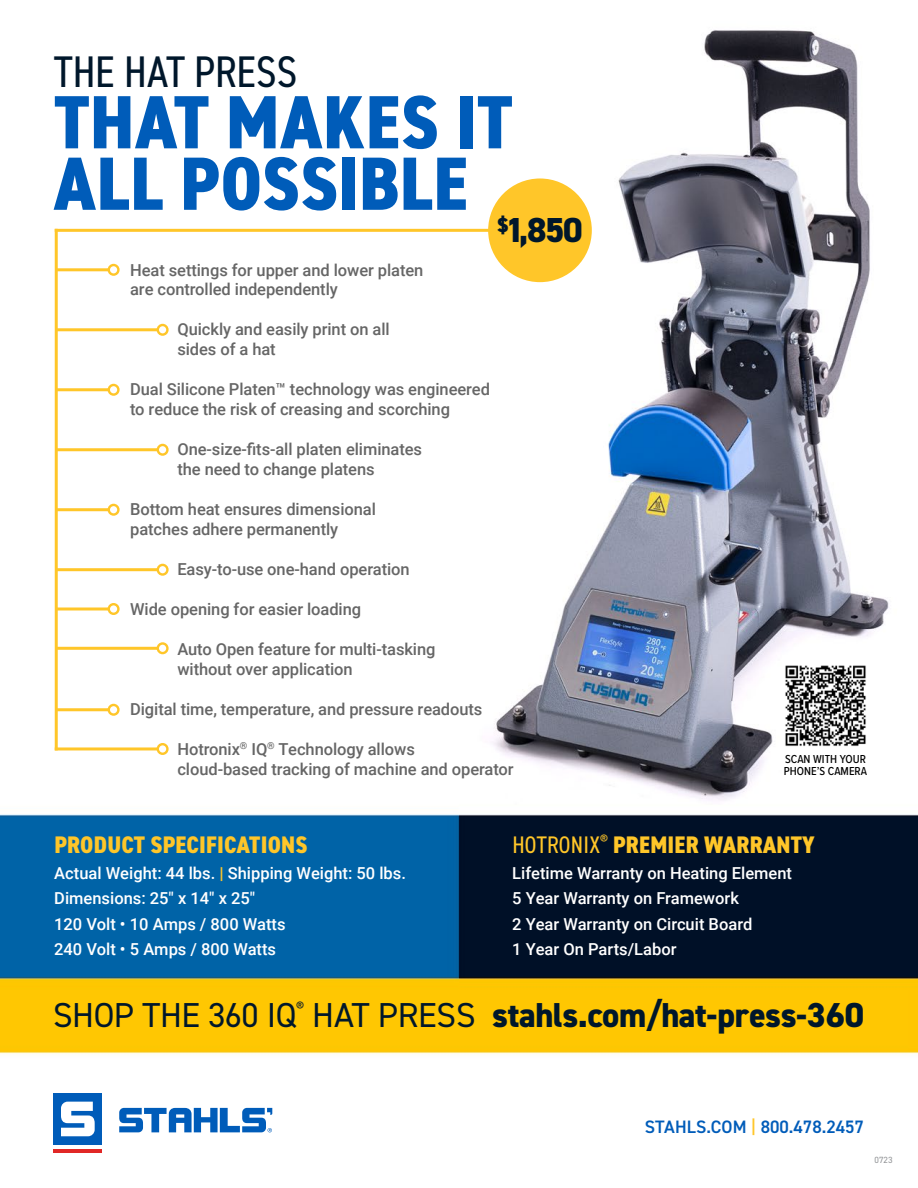
<style>
.page{position:relative;width:918px;height:1188px;background:#fff}
.page>*{position:absolute;margin:0;border:0;box-sizing:border-box;transform-origin:0 0}
.t1{font:800 condensed 75.6px/61.5px "DIN2014";letter-spacing:.005em;color:#005cb9}
.t2{font:condensed 44.4px "DIN2014";color:#00172b}
.t3{font:800 34.8px "DIN2014";color:#00172b}
.t4{font:800 34.65px "DIN2014";letter-spacing:-.01em;color:#00172b}
.t5{font:34.65px "DIN2014";letter-spacing:-.015em;color:#00172b}
.t6{font:800 condensed 24px "DIN2014";letter-spacing:.01em;color:#ffc629}
.t7{font:600 18px "DIN2014";color:#005cb9}
.t8{font:500 16.5px/19.8px "Roboto";letter-spacing:-.005em;color:#666}
.t9{font:500 16.5px/25.5px "Roboto";color:#fff}
.t10{font:13.95px "DIN2014";color:#00172b}
.t11{font:500 12px/12px "Proxima Nova Cond";color:#000}
.t12{font:9px "DIN2014";color:#939598}
.s1{font-weight:900;color:#ffc629}
.s2{font-weight:400}
.s3{color:#ffc629}
</style>
<div class="page">
<img style="left:0;top:30px;width:918px;height:1103px">
<hr style="left:55px;top:229px;width:501px;height:3px;background:#ffc629">
<hr style="left:55px;top:229px;width:3px;height:521px;background:#ffc629">
<hr style="left:56px;top:268px;width:53px;height:3px;background:#ffc629">
<div style="left:108px;top:264px;width:12px;height:12px;border:2px solid #ffc629;border-radius:50%"></div>
<hr style="left:56px;top:328px;width:102px;height:3px;background:#ffc629">
<div style="left:157px;top:324px;width:12px;height:12px;border:2px solid #ffc629;border-radius:50%"></div>
<hr style="left:56px;top:388px;width:53px;height:3px;background:#ffc629">
<div style="left:108px;top:384px;width:12px;height:12px;border:2px solid #ffc629;border-radius:50%"></div>
<hr style="left:56px;top:448px;width:102px;height:3px;background:#ffc629">
<div style="left:157px;top:444px;width:12px;height:12px;border:2px solid #ffc629;border-radius:50%"></div>
<hr style="left:56px;top:508px;width:53px;height:3px;background:#ffc629">
<div style="left:108px;top:504px;width:12px;height:12px;border:2px solid #ffc629;border-radius:50%"></div>
<hr style="left:56px;top:568px;width:102px;height:3px;background:#ffc629">
<div style="left:157px;top:564px;width:12px;height:12px;border:2px solid #ffc629;border-radius:50%"></div>
<hr style="left:56px;top:608px;width:53px;height:3px;background:#ffc629">
<div style="left:108px;top:603px;width:12px;height:12px;border:2px solid #ffc629;border-radius:50%"></div>
<hr style="left:56px;top:647px;width:102px;height:3px;background:#ffc629">
<div style="left:157px;top:642px;width:12px;height:12px;border:2px solid #ffc629;border-radius:50%"></div>
<hr style="left:56px;top:708px;width:53px;height:3px;background:#ffc629">
<div style="left:108px;top:704px;width:12px;height:12px;border:2px solid #ffc629;border-radius:50%"></div>
<hr style="left:55px;top:747px;width:103px;height:3px;background:#ffc629">
<div style="left:157px;top:743px;width:12px;height:12px;border:2px solid #ffc629;border-radius:50%"></div>
<div style="left:488px;top:178px;width:104px;height:104px;background:#ffc629;border-radius:50%"></div>
<div style="left:53px;top:1093px;width:49px;height:52px;background:#005cb9"></div>
<hr style="left:53px;top:1149px;width:49px;height:4px;background:#e12726">
<svg style="left:61px;top:1102px;width:34px;height:34px"></svg>
<svg style="left:119px;top:1108px;width:153px;height:24px"></svg>
<img style="left:782px;top:662px;width:86px;height:86px">
<h2 class="t2" style="left:54px;top:42px;width:245px">THE HAT PRESS</h2>
<h1 class="t1" style="left:54px;top:92px;width:460px">THAT MAKES IT<br>ALL POSSIBLE</h1>
<h3 class="t3" style="left:497px;top:207px;width:87px"><sup>$</sup>1,850</h3>
<p class="t8" style="left:130px;top:259px;width:295px">Heat settings for upper and lower platen are controlled independently</p>
<p class="t8" style="left:177px;top:319px;width:214px">Quickly and easily print on all sides of a hat</p>
<p class="t8" style="left:130px;top:379px;width:361px">Dual Silicone Platen™ technology was engineered to reduce the risk of creasing and scorching</p>
<p class="t8" style="left:177px;top:439px;width:246px">One-size-fits-all platen eliminates the need to change platens</p>
<p class="t8" style="left:130px;top:499px;width:247px">Bottom heat ensures dimensional patches adhere permanently</p>
<p class="t8" style="left:177px;top:558px;width:234px">Easy-to-use one-hand operation</p>
<p class="t8" style="left:130px;top:598px;width:233px">Wide opening for easier loading</p>
<p class="t8" style="left:177px;top:639px;width:260px">Auto Open feature for multi-tasking without over application</p>
<p class="t8" style="left:130px;top:698px;width:354px">Digital time, temperature, and pressure readouts</p>
<p class="t8" style="left:177px;top:738px;width:338px">Hotronix<sup>®</sup> IQ<sup>®</sup> Technology allows<br>cloud-based tracking of machine and operator</p>
<p class="t11" style="left:784px;top:752px;width:85px">SCAN WITH YOUR<br>PHONE’S CAMERA</p>
<h3 class="t6" style="left:54px;top:829px;width:255px">PRODUCT SPECIFICATIONS</h3>
<p class="t9" style="left:54px;top:859px;width:353px">Actual Weight: 44 lbs. <span class="s1">|</span> Shipping Weight: 50 lbs.<br>Dimensions: 25" x 14" x 25"<br>120 Volt • 10 Amps / 800 Watts<br>240 Volt • 5 Amps / 800 Watts</p>
<h3 class="t6" style="left:512px;top:829px;width:304px"><span class="s2">HOTRONIX</span><sup>®</sup> PREMIER WARRANTY</h3>
<p class="t9" style="left:512px;top:859px;width:281px">Lifetime Warranty on Heating Element<br>5 Year Warranty on Framework<br>2 Year Warranty on Circuit Board<br>1 Year On Parts/Labor</p>
<h3 class="t5" style="left:53px;top:994px;width:245px">SHOP THE 360 IQ</h3>
<p class="t10" style="left:296px;top:999px;width:9px">®</p>
<h3 class="t4" style="left:312px;top:992px;width:553px"><span class="s2">HAT PRESS</span> stahls.com/hat-press-360</h3>
<p class="t7" style="left:645px;top:1115px;width:221px">STAHLS.COM <span class="s3">|</span> 800.478.2457</p>
<p class="t12" style="left:874px;top:1154px;width:19px">0723</p>
</div>
